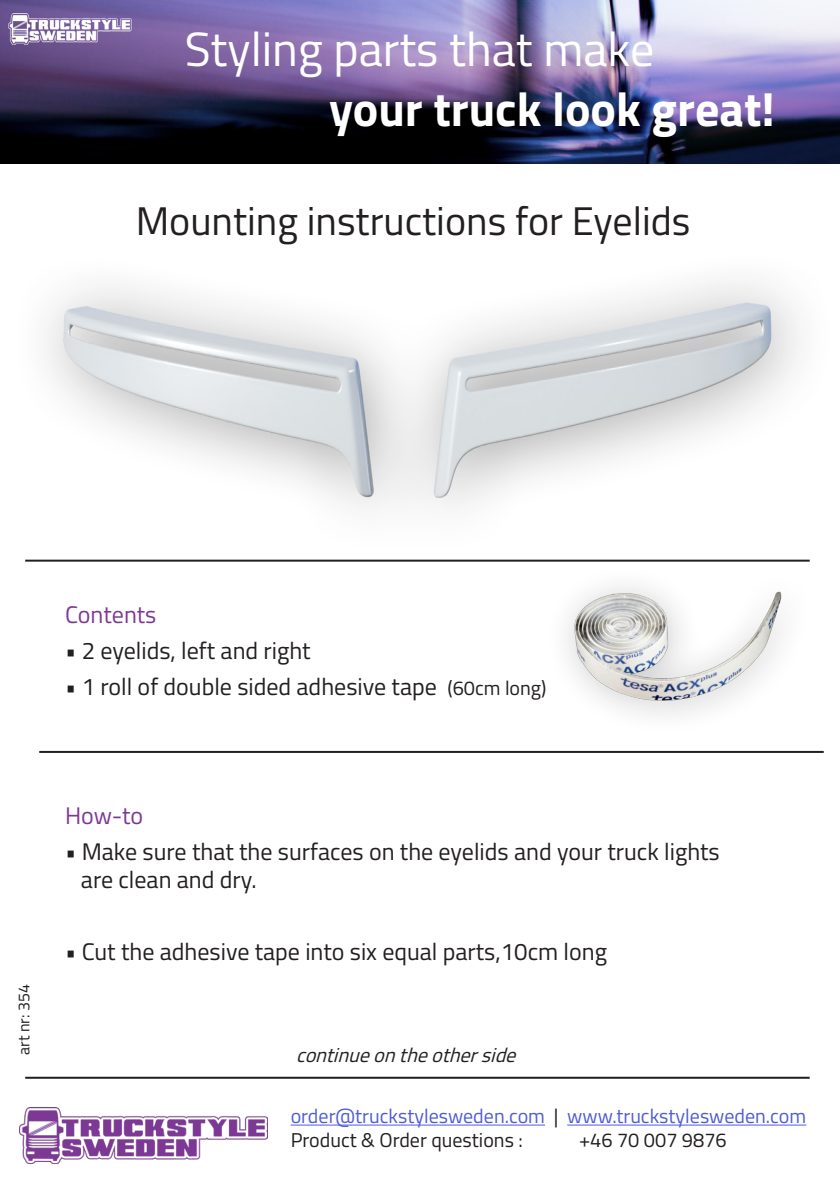
<style>
.page{position:relative;width:840px;height:1191px;background:#fff}
.page>*{position:absolute;margin:0;border:0;box-sizing:border-box;transform-origin:0 0}
.t1{font:48px "Titillium Web";color:#fff}
.t2{font:700 48px "Titillium Web";color:#fff}
.t3{font:40px "Titillium Web";color:#231f20}
.t4{font:24px/28px "Titillium Web";color:#231f20}
.t5{font:24px "Titillium Web";color:#7d3895}
.t6{font:20px "Titillium Web";color:#4f5cd6}
.t7{font:20px "Titillium Web";color:#231f20}
.t8{font:italic 20px "Titillium Web";color:#231f20}
.t9{font:16px "Titillium Web";color:#231f20}
.s1{font-size:20px}
.s2{color:#231f20}
</style>
<div class="page">
<img style="left:0;top:0;width:839px;height:163px">
<img style="left:19px;top:1107px;width:248px;height:56px">
<hr style="left:290px;top:1124px;width:254px;height:1px;background:#4f5cd6">
<hr style="left:567px;top:1124px;width:238px;height:1px;background:#4f5cd6">
<hr style="left:25px;top:1076px;width:784px;height:2px;background:#231f20">
<img style="left:25px;top:282px;width:785px;height:280px">
<hr style="left:25px;top:559px;width:784px;height:2px;background:#231f20">
<img style="left:540px;top:549px;width:269px;height:166px">
<hr style="left:39px;top:751px;width:784px;height:2px;background:#231f20">
<p class="t1" style="left:185px;top:14px;width:470px">Styling parts that make</p>
<p class="t2" style="left:329px;top:73px;width:447px">your truck look great!</p>
<p class="t3" style="left:136px;top:192px;width:556px">Mounting instructions for Eyelids</p>
<p class="t5" style="left:65px;top:597px;width:93px">Contents</p>
<p class="t4" style="left:65px;top:635px;width:247px">• 2 eyelids, left and right</p>
<p class="t4" style="left:65px;top:671px;width:482px">• 1 roll of double sided adhesive tape <span class="s1">(60cm long)</span></p>
<p class="t9" style="left:12px;top:1055px;width:72px;rotate:-90deg">art nr: 354</p>
<p class="t5" style="left:65px;top:797px;width:79px">How-to</p>
<p class="t4" style="left:81px;top:836px;width:640px;text-indent:-16px">• Make sure that the surfaces on the eyelids and your truck lights are clean and dry.</p>
<p class="t4" style="left:65px;top:936px;width:543px">• Cut the adhesive tape into six equal parts,10cm long</p>
<p class="t8" style="left:296px;top:1039px;width:228px">continueontheotherside</p>
<p class="t6" style="left:290px;top:1101px;width:516px">order@truckstylesweden.com <span class="s2">|</span> www.truckstylesweden.com</p>
<p class="t7" style="left:290px;top:1125px;width:233px">Product &amp; Order questions :</p>
<p class="t7" style="left:578px;top:1125px;width:149px">+46 70 007 9876</p>
</div>
